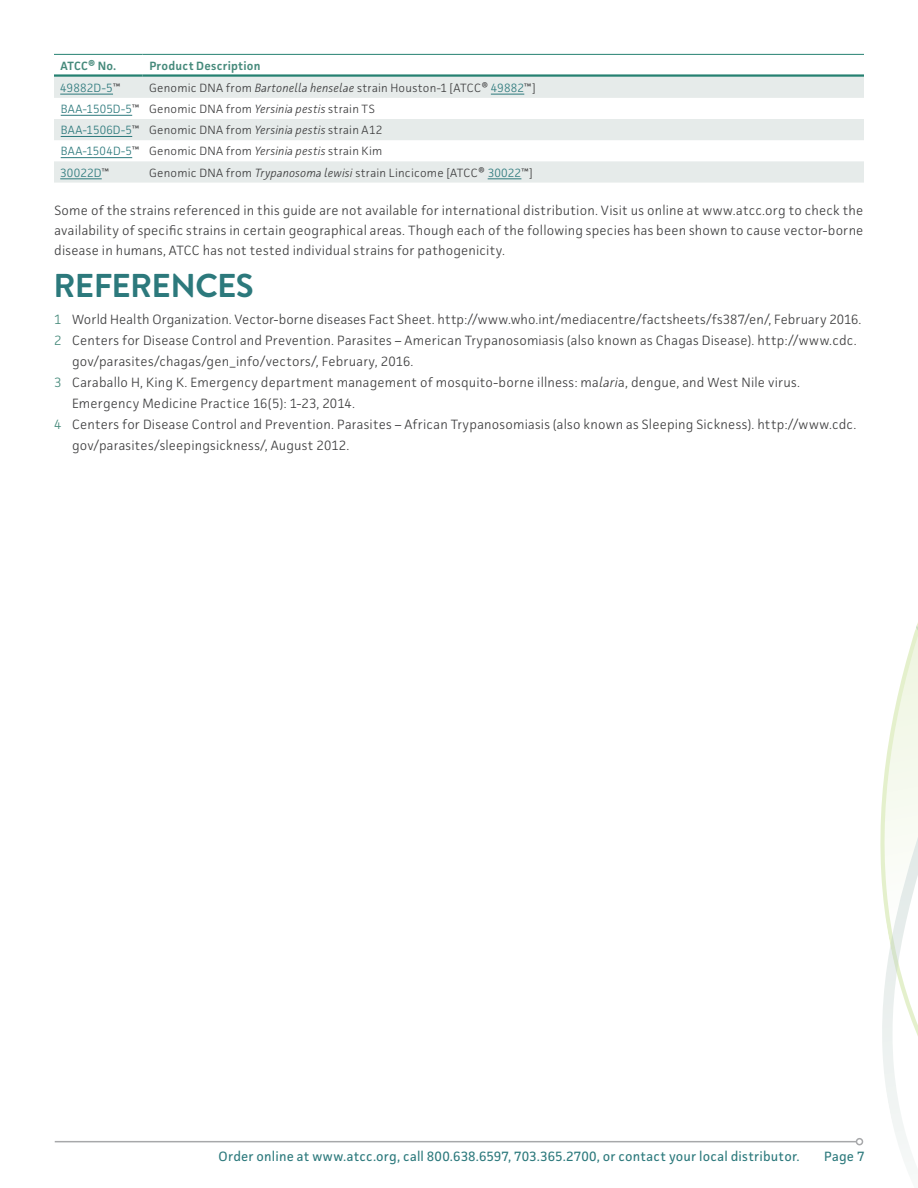
<style>
.page{position:relative;width:918px;height:1188px;background:#fff}
.page>*{position:absolute;margin:0;border:0;box-sizing:border-box;transform-origin:0 0}
.t1{font:700 33px "Brandon Grotesque";letter-spacing:-.02em;color:#2c797c}
.t2{font:300 13.5px/20.2px "Facit";letter-spacing:.015em;color:#3e3e3f}
.t3{font:13.5px "Facit";letter-spacing:.01em;color:#2c797c}
.Table_Body{font:300 12px "Facit";letter-spacing:.02em;color:#3e3e3f}
.Table_Body-2{font:300 12px "Facit";letter-spacing:.015em;color:#2c797c}
.Table_Header{font:600 12px "Facit";letter-spacing:.015em;color:#468a7b}
.s1{color:#3e3e3f}
.s2{font-style:italic}
.s3{color:#2c797c}
.s4{color:#468a7b}
</style>
<div class="page">
<hr style="left:55px;top:1141px;width:801px;height:1px;background:#a7a8aa">
<svg style="left:54px;top:77px;width:810px;height:106px;fill:#e6ebea"></svg>
<hr style="left:54px;top:54px;width:88px;height:1px;background:#258171">
<hr style="left:142px;top:54px;width:722px;height:1px;background:#258171">
<hr style="left:54px;top:74px;width:88px;height:3px;background:#258171">
<hr style="left:142px;top:74px;width:722px;height:3px;background:#258171">
<hr style="left:60px;top:94px;width:53px;height:1px;background:#2c797c">
<hr style="left:491px;top:94px;width:33px;height:1px;background:#2c797c">
<hr style="left:61px;top:115px;width:71px;height:1px;background:#2c797c">
<hr style="left:61px;top:136px;width:71px;height:1px;background:#2c797c">
<hr style="left:61px;top:157px;width:71px;height:1px;background:#2c797c">
<hr style="left:60px;top:178px;width:42px;height:1px;background:#2c797c">
<hr style="left:488px;top:178px;width:33px;height:1px;background:#2c797c">
<svg style="left:811px;top:623px;width:107px;height:535px"></svg>
<p class="Table_Header" style="left:61px;top:58px;width:57px">ATCC® No.</p>
<p class="Table_Header" style="left:149px;top:58px;width:113px">Product Description</p>
<p class="Table_Body-2" style="left:60px;top:80px;width:62px">49882D-5<span class="s1">™</span></p>
<p class="Table_Body" style="left:149px;top:80px;width:388px">Genomic DNA from <span class="s2">Bartonella henselae</span> strain Houston-1 [ATCC® <span class="s3">49882</span>™]</p>
<p class="Table_Body-2" style="left:61px;top:101px;width:80px">BAA-1505D-5<span class="s1">™</span></p>
<p class="Table_Body" style="left:149px;top:101px;width:227px">Genomic DNA from <span class="s2">Yersinia pestis</span> strain TS</p>
<p class="Table_Body-2" style="left:61px;top:123px;width:80px">BAA-1506D-5<span class="s1">™</span></p>
<p class="Table_Body" style="left:149px;top:123px;width:235px">Genomic DNA from <span class="s2">Yersinia pestis</span> strain A12</p>
<p class="Table_Body-2" style="left:61px;top:144px;width:80px">BAA-1504D-5<span class="s1">™</span></p>
<p class="Table_Body" style="left:149px;top:144px;width:235px">Genomic DNA from <span class="s2">Yersinia pestis</span> strain Kim</p>
<p class="Table_Body-2" style="left:60px;top:165px;width:50px">30022D<span class="s1">™</span></p>
<p class="Table_Body" style="left:149px;top:165px;width:385px">Genomic DNA from <span class="s2">Trypanosoma lewisi</span> strain Lincicome [ATCC® <span class="s3">30022</span>™]</p>
<p class="t2" style="left:54px;top:200px;width:811px;text-align:justify">Some of the strains referenced in this guide are not available for international distribution. Visit us online at www.atcc.org to check the availability of specific strains in certain geographical areas. Though each of the following species has been shown to cause vector-borne disease in humans, ATCC has not tested individual strains for pathogenicity.</p>
<h1 class="t1" style="left:54px;top:263px;width:202px">REFERENCES</h1>
<p class="t2" style="left:54px;top:309px;width:809px"><span class="s4">1</span> World Health Organization. Vector-borne diseases Fact Sheet. http://www.who.int/mediacentre/factsheets/fs387/en/, February 2016.</p>
<p class="t2" style="left:72px;top:330px;width:786px;text-indent:-18px"><span class="s4">2</span> Centers for Disease Control and Prevention. Parasites – American Trypanosomiasis (also known as Chagas Disease). http://www.cdc. gov/parasites/chagas/gen_info/vectors/, February, 2016.</p>
<p class="t2" style="left:72px;top:372px;width:730px;text-indent:-18px"><span class="s4">3</span> Caraballo H, King K. Emergency department management of mosquito-borne illness: ma<span class="s2">lari</span>a, dengue, and West Nile virus.<br>Emergency Medicine Practice 16(5): 1-23, 2014.</p>
<p class="t2" style="left:72px;top:414px;width:786px;text-indent:-18px"><span class="s4">4</span> Centers for Disease Control and Prevention. Parasites – African Trypanosomiasis (also known as Sleeping Sickness). http://www.cdc. gov/parasites/sleepingsickness/, August 2012.</p>
<p class="t3" style="left:219px;top:1148px;width:583px">Order online at www.atcc.org, call 800.638.6597, 703.365.2700, or contact your local distributor.</p>
<p class="t3" style="left:824px;top:1148px;width:42px">Page 7</p>
</div>
